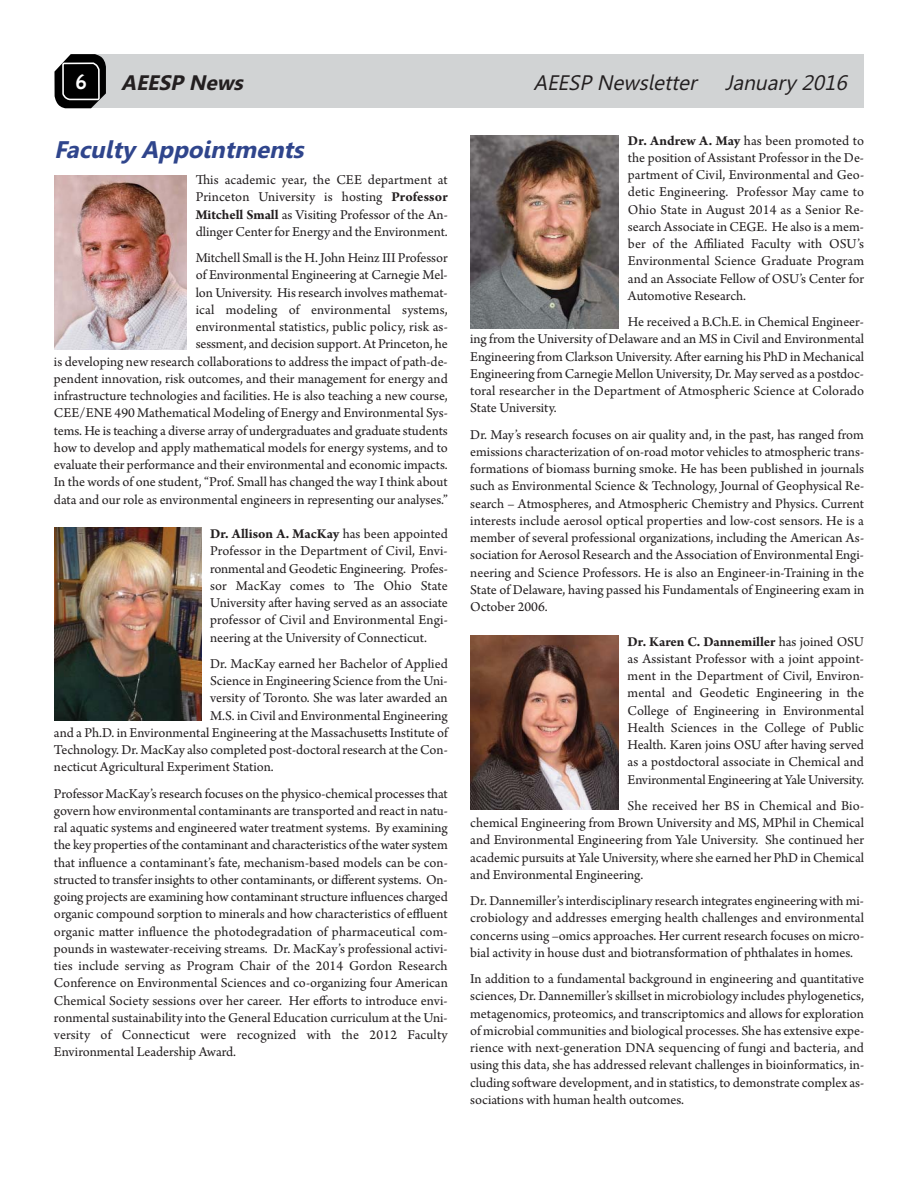
<style>
.page{position:relative;width:918px;height:1188px;background:#fff}
.page>*{position:absolute;margin:0;border:0;box-sizing:border-box;transform-origin:0 0}
.t1{font:italic 700 24px "Leelawadee";color:#2f458c}
.t2{font:italic 21px "Leelawadee";color:#231f20}
.t3{font:italic 700 21px "Leelawadee";color:#231f20}
.t4{font:700 21px "Cabin";color:#fff}
.t5{font:14.25px/17.2px "Arno Pro";color:#231f20;text-align:justify}
.s1{font-weight:700}
</style>
<div class="page">
<div style="left:72px;top:54px;width:792px;height:54px;background:#d1d3d4"></div>
<svg style="left:54px;top:54px;width:52px;height:667px"></svg>
<img style="left:54px;top:176px;width:133px;height:174px">
<img style="left:470px;top:635px;width:149px;height:175px">
<img style="left:471px;top:135px;width:148px;height:193px">
<img style="left:54px;top:527px;width:147px;height:193px">
<h2 class="t4" style="left:75px;top:70px;width:13px">6</h2>
<h2 class="t3" style="left:121px;top:75px;width:127px">AEESP News</h2>
<h2 class="t2" style="left:533px;top:75px;width:319px">AEESP Newsletter January 2016</h2>
<h1 class="t1" style="left:54px;top:140px;width:256px">Faculty Appointments</h1>
<p class="t5" style="left:196px;top:173px;width:254px">This academic year, the CEE department at Princeton University is hosting <span class="s1">Professor Mitchell Small</span> as Visiting Professor of the An&shy;dlinger Center for Energy and the Environment.</p>
<p class="t5" style="left:54px;top:251px;width:395px;text-align:right">Mitchell Small is the H. John Heinz III Professor<br>of Environmental Engineering at Carnegie Mel-<br>lon University. His research involves mathemat-<br>ical modeling of environmental systems,<br>environmental statistics, public policy, risk as-<br>sessment, and decision support. At Princeton, he<br>is developing new research collaborations to address the impact of path-de&shy;pendent innovation, risk outcomes, and their management for energy and infrastructure technologies and facilities. He is also teaching a new course, CEE/ENE 490 Mathematical Modeling of Energy and Environmental Sys&shy;tems. He is teaching a diverse array of undergraduates and graduate students how to develop and apply mathematical models for energy systems, and to evaluate their performance and their environmental and economic impacts.<br>In the words of one student, “Prof. Small has changed the way I think about data and our role as environmental engineers in representing our analyses.”</p>
<p class="t5" style="left:210px;top:527px;width:239px"><span class="s1">Dr. Allison A. MacKay</span> has been appointed Professor in the Department of Civil, Envi&shy;ronmental and Geodetic Engineering. Profes&shy;sor MacKay comes to The Ohio State University after having served as an associate professor of Civil and Environmental Engi&shy;neering at the University of Connecticut.</p>
<p class="t5" style="left:210px;top:656px;width:239px">Dr. MacKay earned her Bachelor of Applied</p>
<p class="t5" style="left:210px;top:674px;width:239px">Science in Engineering Science from the Uni-</p>
<p class="t5" style="left:210px;top:691px;width:239px">versity of Toronto. She was later awarded an</p>
<p class="t5" style="left:210px;top:708px;width:239px">M.S. in Civil and Environmental Engineering</p>
<p class="t5" style="left:54px;top:725px;width:395px">and a Ph.D. in Environmental Engineering at the Massachusetts Institute of</p>
<p class="t5" style="left:54px;top:743px;width:395px">Technology. Dr. MacKay also completed post-doctoral research at the Con-</p>
<p class="t5" style="left:54px;top:760px;width:221px">necticut Agricultural Experiment Station.</p>
<p class="t5" style="left:54px;top:786px;width:395px">Professor MacKay’s research focuses on the physico-chemical processes that govern how environmental contaminants are transported and react in natu&shy;ral aquatic systems and engineered water treatment systems. By examining the key properties of the contaminant and characteristics of the water system that influence a contaminant’s fate, mechanism-based models can be con&shy;structed to transfer insights to other contaminants, or different systems. On&shy;going projects are examining how contaminant structure influences charged organic compound sorption to minerals and how characteristics of effluent organic matter influence the photodegradation of pharmaceutical com&shy;pounds in wastewater-receiving streams. Dr. MacKay’s professional activi&shy;ties include serving as Program Chair of the 2014 Gordon Research Conference on Environmental Sciences and co-organizing four American Chemical Society sessions over her career. Her efforts to introduce envi&shy;ronmental sustainability into the General Education curriculum at the Uni&shy;versity of Connecticut were recognized with the 2012 Faculty Environmental Leadership Award.</p>
<p class="t5" style="left:628px;top:133px;width:238px"><span class="s1">Dr. Andrew A. May</span> has been promoted to the position of Assistant Professor in the De&shy;partment of Civil, Environmental and Geo&shy;detic Engineering. Professor May came to Ohio State in August 2014 as a Senior Re&shy;search Associate in CEGE. He also is a mem&shy;ber of the Affiliated Faculty with OSU’s Environmental Science Graduate Program and an Associate Fellow of OSU’s Center for Automotive Research.</p>
<p class="t5" style="left:470px;top:315px;width:395px;text-indent:158px">He received a B.Ch.E. in Chemical Engineer&shy;ing from the University of Delaware and an MS in Civil and Environmental Engineering from Clarkson University. After earning his PhD in Mechanical Engineering from Carnegie Mellon University, Dr. May served as a postdoc&shy;toral researcher in the Department of Atmospheric Science at Colorado State University.</p>
<p class="t5" style="left:470px;top:427px;width:395px">Dr. May’s research focuses on air quality and, in the past, has ranged from emissions characterization of on-road motor vehicles to atmospheric trans&shy;formations of biomass burning smoke. He has been published in journals such as Environmental Science &amp; Technology, Journal of Geophysical Re&shy;search – Atmospheres, and Atmospheric Chemistry and Physics. Current interests include aerosol optical properties and low-cost sensors. He is a member of several professional organizations, including the American As&shy;sociation for Aerosol Research and the Association of Environmental Engi&shy;neering and Science Professors. He is also an Engineer-in-Training in the State of Delaware, having passed his Fundamentals of Engineering exam in October 2006.</p>
<p class="t5" style="left:628px;top:634px;width:238px"><span class="s1">Dr. Karen C. Dannemiller</span> has joined OSU as Assistant Professor with a joint appoint&shy;ment in the Department of Civil, Environ&shy;mental and Geodetic Engineering in the College of Engineering in Environmental Health Sciences in the College of Public Health. Karen joins OSU after having served as a postdoctoral associate in Chemical and Environmental Engineering at Yale University.</p>
<p class="t5" style="left:470px;top:798px;width:395px;text-indent:157px">She received her BS in Chemical and Bio&shy;chemical Engineering from Brown University and MS, MPhil in Chemical and Environmental Engineering from Yale University. She continued her academic pursuits at Yale University, where she earned her PhD in Chemical and Environmental Engineering.</p>
<p class="t5" style="left:470px;top:894px;width:395px">Dr. Dannemiller’s interdisciplinary research integrates engineering with mi&shy;crobiology and addresses emerging health challenges and environmental concerns using –omics approaches. Her current research focuses on micro&shy;bial activity in house dust and biotransformation of phthalates in homes.</p>
<p class="t5" style="left:470px;top:972px;width:395px">In addition to a fundamental background in engineering and quantitative sciences, Dr. Dannemiller’s skillset in microbiology includes phylogenetics, metagenomics, proteomics, and transcriptomics and allows for exploration of microbial communities and biological processes. She has extensive expe&shy;rience with next-generation DNA sequencing of fungi and bacteria, and using this data, she has addressed relevant challenges in bioinformatics, in&shy;cluding software development, and in statistics, to demonstrate complex as&shy;sociations with human health outcomes.</p>
</div>
